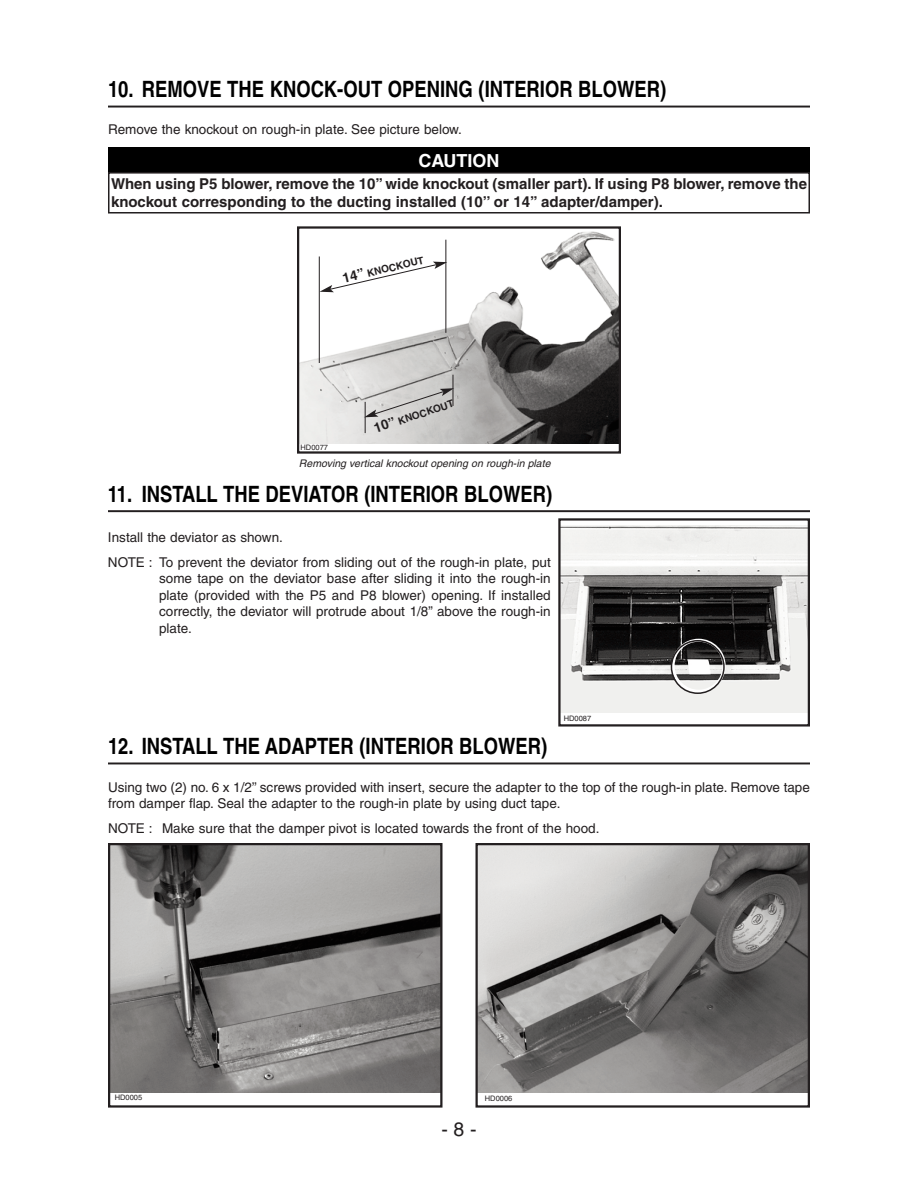
<style>
.page{position:relative;width:918px;height:1188px;background:#fff}
.page>*{position:absolute;margin:0;border:0;box-sizing:border-box;transform-origin:0 0}
.t1{font:700 22.5px "Helvetica";color:#000;scale:.82 1}
.t2{font:19.5px "Helvetica";color:#231f20}
.t3{font:700 18px "Helvetica";color:#fff}
.t4{font:700 15px/18px "Helvetica";color:#231f20}
.t5{font:13.5px/16.5px "Helvetica";color:#231f20}
.t6{font:italic 10.5px "Helvetica";color:#231f20}
.t7{font:700 10.2px "Helvetica";color:#231f20}
.t8{font:7.5px "Helvetica";color:#231f20}
.s1{font-size:13.5px}
</style>
<div class="page">
<hr style="left:108px;top:510px;width:702px;height:2px;background:#231f20">
<img style="left:561px;top:526px;width:246px;height:186px">
<div style="left:558px;top:518px;width:252px;height:209px;border:2px solid #231f20"></div>
<svg style="left:671px;top:639px;width:55px;height:55px"></svg>
<hr style="left:108px;top:763px;width:702px;height:1px;background:#231f20">
<img style="left:111px;top:846px;width:328px;height:247px">
<div style="left:108px;top:843px;width:334px;height:265px;border:2px solid #231f20"></div>
<img style="left:479px;top:846px;width:328px;height:247px">
<div style="left:476px;top:843px;width:334px;height:265px;border:2px solid #231f20"></div>
<hr style="left:108px;top:106px;width:702px;height:2px;background:#231f20">
<div style="left:108px;top:148px;width:702px;height:26px;background:#000"></div>
<div style="left:108px;top:172px;width:702px;height:42px;border:2px solid #231f20"></div>
<img style="left:300px;top:231px;width:318px;height:212px">
<div style="left:297px;top:226px;width:324px;height:228px;border:2px solid #231f20"></div>
<hr style="left:365px;top:402px;width:1px;height:31px;background:#231f20">
<hr style="left:453px;top:375px;width:1px;height:31px;background:#231f20">
<hr style="left:319px;top:257px;width:1px;height:106px;background:#231f20">
<hr style="left:445px;top:240px;width:1px;height:93px;background:#231f20">
<svg style="left:320px;top:262px;width:127px;height:30px"></svg>
<svg style="left:364px;top:388px;width:90px;height:29px;background:#c4c3c1"></svg>
<h1 class="t1" style="left:108px;top:81px;width:682px">10. REMOVE THE KNOCK-OUT OPENING (INTERIOR BLOWER)</h1>
<p class="t5" style="left:108px;top:122px;width:356px">Remove the knockout on rough-in plate. See picture below.</p>
<h3 class="t3" style="left:418px;top:154px;width:83px">CAUTION</h3>
<p class="t4" style="left:111px;top:176px;width:698px">When using P5 blower, remove the 10’’ wide knockout (smaller part). If using P8 blower, remove the knockout corresponding to the ducting installed (10’’ or 14’’ adapter/damper).</p>
<p class="t7" style="left:342px;top:275px;width:85px;rotate:-13deg"><span class="s1">14’’</span> KNOCKOUT</p>
<p class="t8" style="left:301px;top:444px;width:29px">HD0077</p>
<p class="t7" style="left:373px;top:425px;width:85px;rotate:-18deg"><span class="s1">10’’</span> KNOCKOUT</p>
<p class="t6" style="left:299px;top:460px;width:255px">Removing vertical knockout opening on rough-in plate</p>
<h1 class="t1" style="left:108px;top:486px;width:543px">11. INSTALL THE DEVIATOR (INTERIOR BLOWER)</h1>
<p class="t5" style="left:108px;top:526px;width:444px;line-height:25px">Install the deviator as shown.<br>NOTE : To prevent the deviator from sliding out of the rough-in plate, put</p>
<p class="t5" style="left:159px;top:571px;width:393px;text-align:justify">some tape on the deviator base after sliding it into the rough-in plate (provided with the P5 and P8 blower) opening. If installed correctly, the deviator will protrude about 1/8” above the rough-in plate.</p>
<p class="t8" style="left:564px;top:716px;width:29px">HD0087</p>
<h1 class="t1" style="left:108px;top:738px;width:537px">12. INSTALL THE ADAPTER (INTERIOR BLOWER)</h1>
<p class="t5" style="left:108px;top:780px;width:704px">Using two (2) no. 6 x 1/2’’ screws provided with insert, secure the adapter to the top of the rough-in plate. Remove tape from damper flap. Seal the adapter to the rough-in plate by using duct tape.</p>
<p class="t5" style="left:108px;top:822px;width:493px">NOTE : Make sure that the damper pivot is located towards the front of the hood.</p>
<p class="t8" style="left:115px;top:1095px;width:29px">HD0005</p>
<p class="t8" style="left:485px;top:1096px;width:29px">HD0006</p>
<h2 class="t2" style="left:441px;top:1122px;width:37px">- 8 -</h2>
</div>
